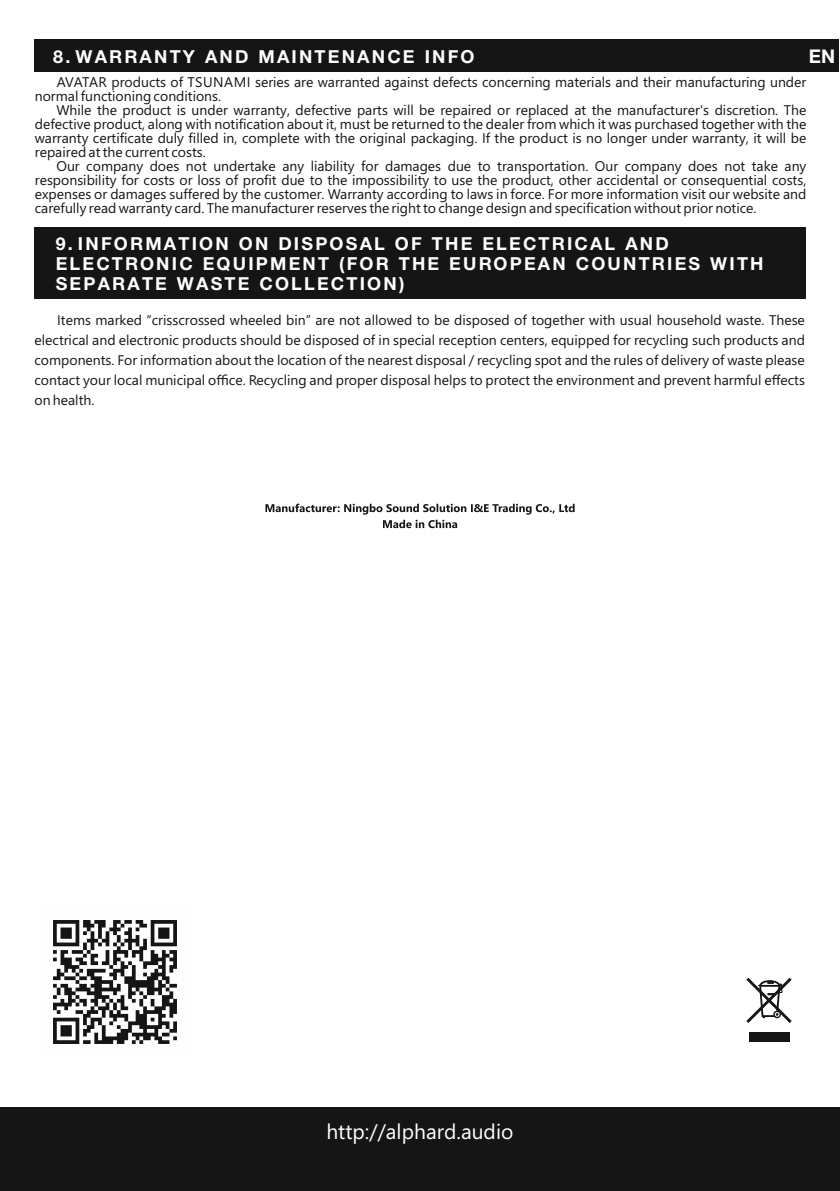
<style>
.page{position:relative;width:840px;height:1191px;background:#fff}
.page>*{position:absolute;margin:0;border:0;box-sizing:border-box;transform-origin:0 0}
.t1{font:21px "Segoe UI";color:#fefefe}
.t2{font:700 19px "Helvetica Neue Cyr";color:#fefefe}
.t3{font:700 18px/20.2px "Helvetica Neue Cyr";letter-spacing:.12em;color:#fefefe}
.t4{font:14px/14px "Segoe UI";color:#151515;text-align:justify}
</style>
<div class="page">
<div style="left:805px;top:40px;width:32px;height:32px;background:#151515"></div>
<div style="left:34px;top:40px;width:770px;height:32px;background:#151515"></div>
<div style="left:34px;top:227px;width:770px;height:71px;background:#151515"></div>
<svg style="left:746px;top:977px;width:46px;height:46px"></svg>
<div style="left:748px;top:1032px;width:40px;height:10px;background:#151515"></div>
<div style="left:0;top:1107px;width:839px;height:83px;background:#151515"></div>
<svg style="left:265px;top:503px;width:309px;height:25px"></svg>
<img style="left:53px;top:920px;width:124px;height:124px">
<p class="t3" style="left:53px;top:48px;width:422px">8. WARRANTY AND MAINTENANCE INFO</p>
<h2 class="t2" style="left:808px;top:49px;width:28px">EN</h2>
<p class="t4" style="left:35px;top:76px;width:772px;text-indent:22px">AVATAR products of TSUNAMI series are warranted against defects concerning materials and their manufacturing under normal functioning conditions.</p>
<p class="t4" style="left:35px;top:104px;width:772px;text-indent:22px">While the product is under warranty, defective parts will be repaired or replaced at the manufacturer's discretion. The defective product, along with notification about it, must be returned to the dealer from which it was purchased together with the warranty certificate duly filled in, complete with the original packaging. If the product is no longer under warranty, it will be repaired at the current costs.</p>
<p class="t4" style="left:35px;top:160px;width:772px;text-indent:22px">Our company does not undertake any liability for damages due to transportation. Our company does not take any responsibility for costs or loss of profit due to the impossibility to use the product, other accidental or consequential costs, expenses or damages suffered by the customer. Warranty according to laws in force. For more information visit our website and carefully read warranty card. The manufacturer reserves the right to change design and specification without prior notice.</p>
<p class="t3" style="left:56px;top:235px;width:709px">9. INFORMATION ON DISPOSAL OF THE ELECTRICAL AND<br>ELECTRONIC EQUIPMENT (FOR THE EUROPEAN COUNTRIES WITH<br>SEPARATE WASTE COLLECTION)</p>
<p class="t4" style="left:34px;top:312px;width:771px;line-height:20px;text-indent:23px">Items marked “crisscrossed wheeled bin” are not allowed to be disposed of together with usual household waste. These electrical and electronic products should be disposed of in special reception centers, equipped for recycling such products and components. For information about the location of the nearest disposal / recycling spot and the rules of delivery of waste please contact your local municipal office. Recycling and proper disposal helps to protect the environment and prevent harmful effects on health.</p>
<h1 class="t1" style="left:326px;top:1123px;width:188px">http://alphard.audio</h1>
</div>
